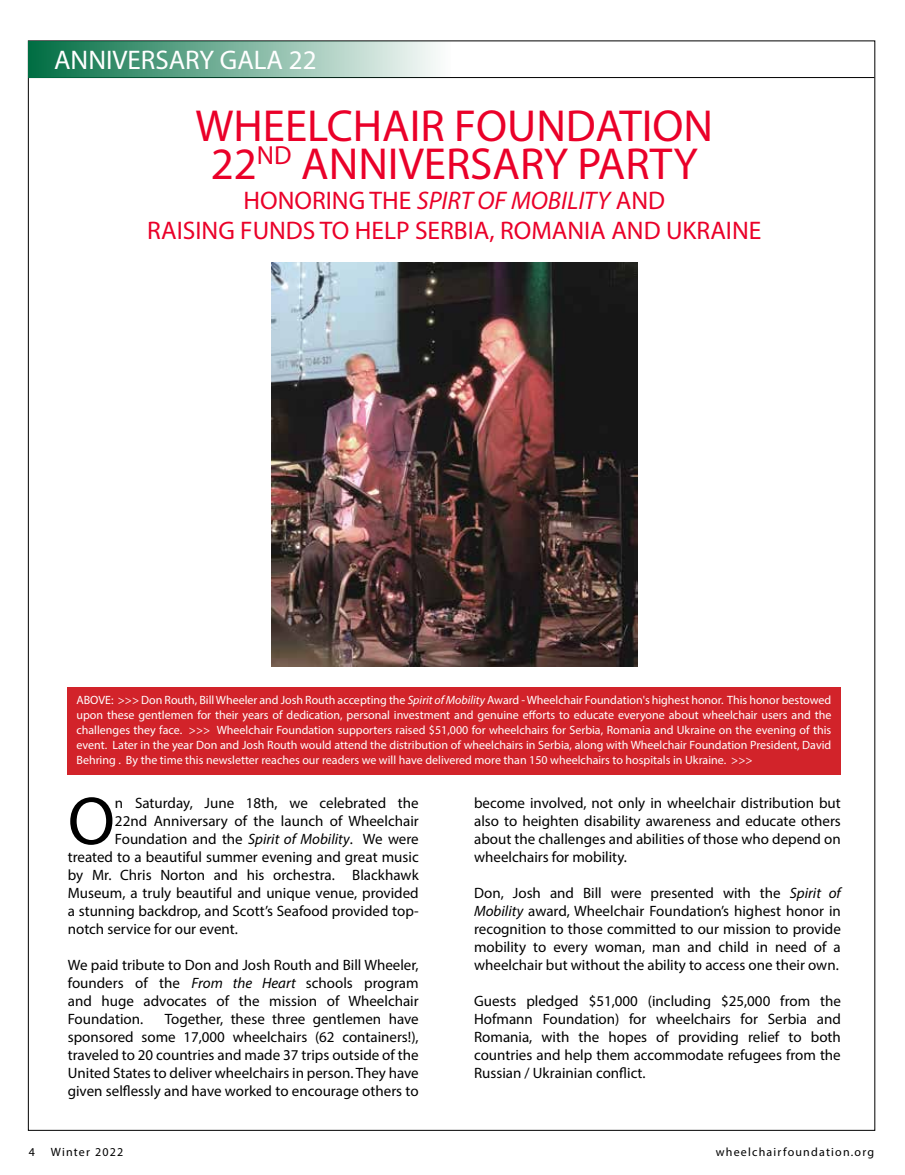
<style>
.page{position:relative;width:905px;height:1175px;background:#fff}
.page>*{position:absolute;margin:0;border:0;box-sizing:border-box;transform-origin:0 0}
.t1{font:68.4px "Myriad Pro";color:#000}
.t2{font:45px/37.5px "Myriad Pro";color:#ea0029;text-align:center}
.t3{font:27px "Myriad Pro";color:#fff}
.t4{font:25.5px/30px "Myriad Pro";color:#ea0029;text-align:center}
.t5{font:15px/18px "Myriad Pro";color:#000;text-align:justify}
.t6{font:12px/15px "Myriad Pro";color:#fff;text-align:justify}
.t7{font:12px "Myriad Pro";letter-spacing:.1em;color:#000}
.s1{font-style:italic}
</style>
<div class="page">
<img style="left:271px;top:262px;width:366px;height:405px">
<hr style="left:28px;top:77px;width:846px;height:1px;background:#000">
<div style="left:29px;top:41px;width:422px;height:36px;background:linear-gradient(to right,#006d42,#fcfdfc)"></div>
<div style="left:68px;top:687px;width:772px;height:88px;background:#d2232a"></div>
<h3 class="t3" style="left:54px;top:43px;width:264px">ANNIVERSARY GALA 22</h3>
<h2 class="t2" style="left:195px;top:106px;width:519px">WHEELCHAIR FOUNDATION<br>22<sup>ND</sup> ANNIVERSARY PARTY</h2>
<h3 class="t4" style="left:147px;top:184px;width:615px">HONORING THE <span class="s1">SPIRT OF MOBILITY</span> AND<br>RAISING FUNDS TO HELP SERBIA, ROMANIA AND UKRAINE</h3>
<p class="t6" style="left:76px;top:692px;width:756px">ABOVE: &gt;&gt;&gt; Don Routh, Bill Wheeler and Josh Routh accepting the <span class="s1">Spirit of Mobility</span> Award - Wheelchair Foundation's highest honor. This honor bestowed upon these gentlemen for their years of dedication, personal investment and genuine efforts to educate everyone about wheelchair users and the challenges they face. &gt;&gt;&gt; Wheelchair Foundation supporters raised $51,000 for wheelchairs for Serbia, Romania and Ukraine on the evening of this event. Later in the year Don and Josh Routh would attend the distribution of wheelchairs in Serbia, along with Wheelchair Foundation President, David Behring . By the time this newsletter reaches our readers we will have delivered more than 150 wheelchairs to hospitals in Ukraine. &gt;&gt;&gt;</p>
<h1 class="t1" style="left:68px;top:779px;width:49px">O</h1>
<p class="t5" style="left:115px;top:793px;width:305px">n Saturday, June 18th, we celebrated the</p>
<p class="t5" style="left:115px;top:811px;width:305px">22nd Anniversary of the launch of Wheelchair</p>
<p class="t5" style="left:115px;top:829px;width:305px">Foundation and the <span class="s1">Spirit of Mobility</span>. We were</p>
<p class="t5" style="left:68px;top:847px;width:352px">treated to a beautiful summer evening and great music</p>
<p class="t5" style="left:68px;top:865px;width:352px">by Mr. Chris Norton and his orchestra. Blackhawk</p>
<p class="t5" style="left:68px;top:883px;width:352px">Museum, a truly beautiful and unique venue, provided</p>
<p class="t5" style="left:68px;top:901px;width:352px">a stunning backdrop, and Scott’s Seafood provided top-</p>
<p class="t5" style="left:68px;top:919px;width:171px">notch service for our event.</p>
<p class="t5" style="left:68px;top:955px;width:352px">We paid tribute to Don and Josh Routh and Bill Wheeler, founders of the <span class="s1">From the Heart</span> schools program and huge advocates of the mission of Wheelchair Foundation.</p>
<p class="t5" style="left:68px;top:1009px;width:352px;text-indent:97px">Together, these three gentlemen have sponsored some 17,000 wheelchairs (62 containers!), traveled to 20 countries and made 37 trips outside of the United States to deliver wheelchairs in person. They have given selflessly and have worked to encourage others to</p>
<p class="t5" style="left:474px;top:793px;width:368px">become involved, not only in wheelchair distribution but also to heighten disability awareness and educate others about the challenges and abilities of those who depend on wheelchairs for mobility.</p>
<p class="t5" style="left:474px;top:883px;width:368px">Don, Josh and Bill were presented with the <span class="s1">Spirit of Mobility</span> award, Wheelchair Foundation’s highest honor in recognition to those committed to our mission to provide mobility to every woman, man and child in need of a wheelchair but without the ability to access one their own.</p>
<p class="t5" style="left:474px;top:991px;width:368px">Guests pledged $51,000 (including $25,000 from the Hofmann Foundation) for wheelchairs for Serbia and Romania, with the hopes of providing relief to both countries and help them accommodate refugees from the Russian / Ukrainian conflict.</p>
<p class="t7" style="left:29px;top:1144px;width:8px">4</p>
<p class="t7" style="left:51px;top:1144px;width:74px">Winter 2022</p>
<p class="t7" style="left:715px;top:1144px;width:160px">wheelchairfoundation.org</p>
</div>
